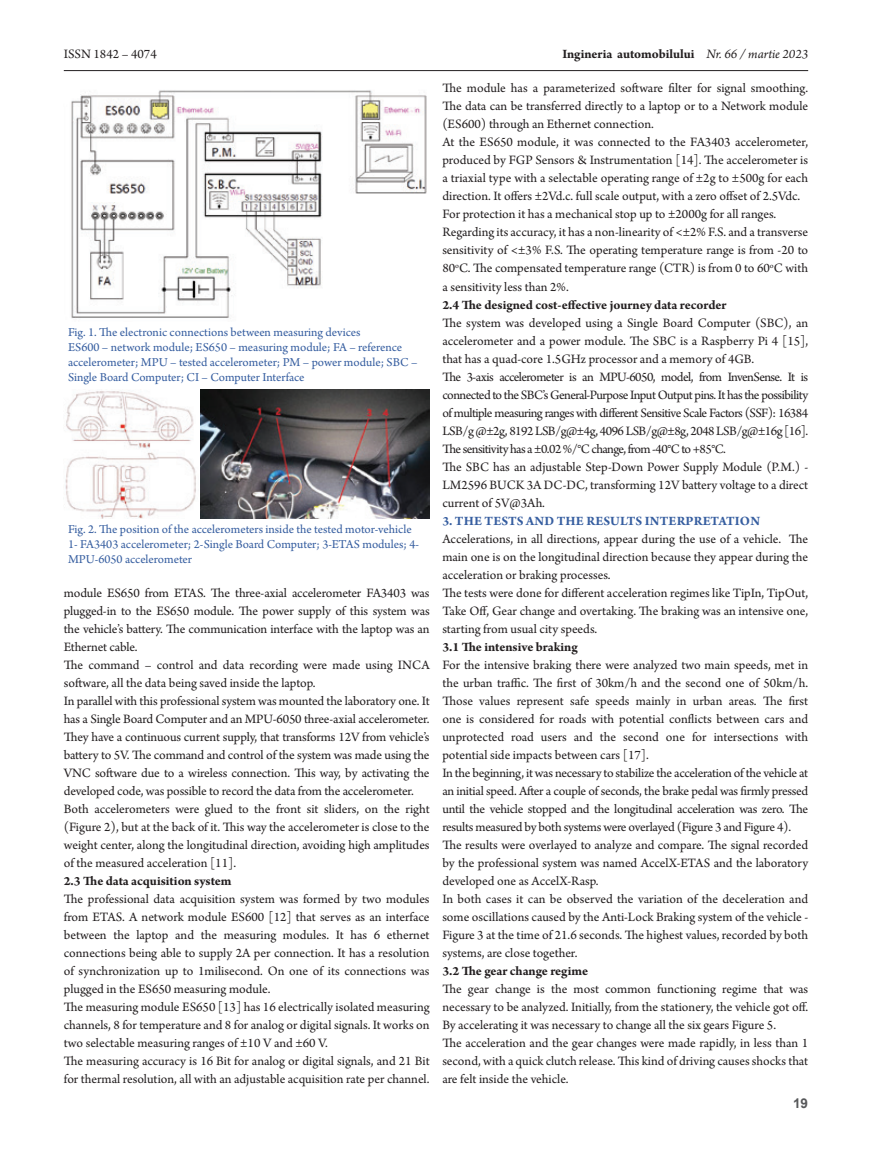
<style>
.page{position:relative;width:872px;height:1149px;background:#fff}
.page>*{position:absolute;margin:0;border:0;box-sizing:border-box;transform-origin:0 0}
.t1{font:13.5px/18px "Arno Pro";letter-spacing:-.005em;color:#231f20;text-align:justify}
.t2{font:700 13.5px "Arno Pro";letter-spacing:-.005em;color:#231f20}
.intertitlu{font:700 13.5px "Arno Pro";letter-spacing:.01em;color:#365ea0}
.t3{font:700 13.5px "Arial";color:#57585a}
.explicatie_bun{font:12.75px/15px "Arno Pro";color:#365ea0}
.s1{font-weight:400;font-style:italic}
</style>
<div class="page">
<hr style="left:64px;top:70px;width:744px;height:1px;background:#231f20">
<img style="left:71px;top:90px;width:356px;height:229px">
<img style="left:65px;top:391px;width:131px;height:127px">
<img style="left:201px;top:389px;width:228px;height:129px">
<p class="t1" style="left:64px;top:46px;width:95px">ISSN 1842 – 4074</p>
<p class="t2" style="left:562px;top:46px;width:247px">Ingineria automobilului <span class="s1">Nr. 66 / martie 2023</span></p>
<p class="explicatie_bun" style="left:68px;top:325px;width:294px">Fig. 1. The electronic connections between measuring devices</p>
<p class="explicatie_bun" style="left:68px;top:340px;width:351px">ES600 – network module; ES650 – measuring module; FA – reference accelerometer; MPU – tested accelerometer; PM – power module; SBC –<br>Single Board Computer; CI – Computer Interface</p>
<p class="explicatie_bun" style="left:68px;top:522px;width:352px">Fig. 2. The position of the accelerometers inside the tested motor-vehicle<br>1- FA3403 accelerometer; 2-Single Board Computer; 3-ETAS modules; 4-<br>MPU-6050 accelerometer</p>
<p class="t1" style="left:64px;top:584px;width:367px">module ES650 from ETAS. The three-axial accelerometer FA3403 was plugged-in to the ES650 module. The power supply of this system was the vehicle’s battery. The communication interface with the laptop was an Ethernet cable.</p>
<p class="t1" style="left:64px;top:656px;width:367px">The command – control and data recording were made using INCA software, all the data being saved inside the laptop.</p>
<p class="t1" style="left:64px;top:692px;width:367px">In parallel with this professional system was mounted the laboratory one. It has a Single Board Computer and an MPU-6050 three-axial accelerometer.<br>They have a continuous current supply, that transforms 12V from vehicle’s battery to 5V. The command and control of the system was made using the VNC software due to a wireless connection. This way, by activating the developed code, was possible to record the data from the accelerometer.</p>
<p class="t1" style="left:64px;top:800px;width:367px">Both accelerometers were glued to the front sit sliders, on the right (Figure 2), but at the back of it. This way the accelerometer is close to the weight center, along the longitudinal direction, avoiding high amplitudes of the measured acceleration [11].</p>
<p class="t2" style="left:64px;top:872px;width:169px">2.3 The data acquisition system</p>
<p class="t1" style="left:64px;top:890px;width:367px">The professional data acquisition system was formed by two modules from ETAS. A network module ES600 [12] that serves as an interface between the laptop and the measuring modules. It has 6 ethernet connections being able to supply 2A per connection. It has a resolution of synchronization up to 1milisecond. On one of its connections was plugged in the ES650 measuring module.</p>
<p class="t1" style="left:64px;top:998px;width:367px">The measuring module ES650 [13] has 16 electrically isolated measuring channels, 8 for temperature and 8 for analog or digital signals. It works on two selectable measuring ranges of ±10 V and ±60 V.</p>
<p class="t1" style="left:64px;top:1052px;width:367px">The measuring accuracy is 16 Bit for analog or digital signals, and 21 Bit for thermal resolution, all with an adjustable acquisition rate per channel.</p>
<p class="t1" style="left:442px;top:80px;width:367px">The module has a parameterized software filter for signal smoothing.<br>The data can be transferred directly to a laptop or to a Network module (ES600) through an Ethernet connection.</p>
<p class="t1" style="left:442px;top:134px;width:367px">At the ES650 module, it was connected to the FA3403 accelerometer, produced by FGP Sensors &amp; Instrumentation [14]. The accelerometer is a triaxial type with a selectable operating range of ±2g to ±500g for each direction. It offers ±2Vd.c. full scale output, with a zero offset of 2.5Vdc.</p>
<p class="t1" style="left:442px;top:206px;width:335px">For protection it has a mechanical stop up to ±2000g for all ranges.</p>
<p class="t1" style="left:442px;top:224px;width:367px">Regarding its accuracy, it has a non-linearity of &lt;±2% F.S. and a transverse sensitivity of &lt;±3% F.S. The operating temperature range is from -20 to 80<sup>o</sup>C. The compensated temperature range (CTR) is from 0 to 60<sup>o</sup>C with a sensitivity less than 2%.</p>
<p class="t2" style="left:442px;top:296px;width:286px">2.4 The designed cost-effective journey data recorder</p>
<p class="t1" style="left:442px;top:314px;width:367px">The system was developed using a Single Board Computer (SBC), an accelerometer and a power module. The SBC is a Raspberry Pi 4 [15], that has a quad-core 1.5GHz processor and a memory of 4GB.</p>
<p class="t1" style="left:442px;top:368px;width:367px">The 3-axis accelerometer is an MPU-6050, model, from InvenSense. It is connected to the SBC’s General-Purpose Input Output pins. It has the possibility of multiple measuring ranges with different Sensitive Scale Factors (SSF): 16384<br>LSB/g @±2g, 8192 LSB/g@±4g, 4096 LSB/g@±8g, 2048 LSB/g@±16g [16].<br>The sensitivity has a ±0.02 %/°C change, from -40°C to +85°C.</p>
<p class="t1" style="left:442px;top:458px;width:367px">The SBC has an adjustable Step-Down Power Supply Module (P.M.) - LM2596 BUCK 3A DC-DC, transforming 12V battery voltage to a direct current of 5V@3Ah.</p>
<p class="intertitlu" style="left:442px;top:512px;width:319px">3. THE TESTS AND THE RESULTS INTERPRETATION</p>
<p class="t1" style="left:442px;top:530px;width:367px">Accelerations, in all directions, appear during the use of a vehicle. The main one is on the longitudinal direction because they appear during the acceleration or braking processes.</p>
<p class="t1" style="left:442px;top:584px;width:367px">The tests were done for different acceleration regimes like TipIn, TipOut, Take Off, Gear change and overtaking. The braking was an intensive one, starting from usual city speeds.</p>
<p class="t2" style="left:442px;top:638px;width:137px">3.1 The intensive braking</p>
<p class="t1" style="left:442px;top:656px;width:367px">For the intensive braking there were analyzed two main speeds, met in the urban traffic. The first of 30km/h and the second one of 50km/h.<br>Those values represent safe speeds mainly in urban areas. The first one is considered for roads with potential conflicts between cars and unprotected road users and the second one for intersections with potential side impacts between cars [17].</p>
<p class="t1" style="left:442px;top:764px;width:367px">In the beginning, it was necessary to stabilize the acceleration of the vehicle at an initial speed. After a couple of seconds, the brake pedal was firmly pressed until the vehicle stopped and the longitudinal acceleration was zero. The results measured by both systems were overlayed (Figure 3 and Figure 4).</p>
<p class="t1" style="left:442px;top:836px;width:367px">The results were overlayed to analyze and compare. The signal recorded by the professional system was named AccelX-ETAS and the laboratory developed one as AccelX-Rasp.</p>
<p class="t1" style="left:442px;top:890px;width:367px">In both cases it can be observed the variation of the deceleration and some oscillations caused by the Anti-Lock Braking system of the vehicle - Figure 3 at the time of 21.6 seconds. The highest values, recorded by both systems, are close together.</p>
<p class="t2" style="left:442px;top:962px;width:147px">3.2 The gear change regime</p>
<p class="t1" style="left:442px;top:980px;width:367px">The gear change is the most common functioning regime that was necessary to be analyzed. Initially, from the stationery, the vehicle got off.<br>By accelerating it was necessary to change all the six gears Figure 5.</p>
<p class="t1" style="left:442px;top:1034px;width:367px">The acceleration and the gear changes were made rapidly, in less than 1 second, with a quick clutch release. This kind of driving causes shocks that are felt inside the vehicle.</p>
<p class="t3" style="left:793px;top:1094px;width:17px">19</p>
</div>
